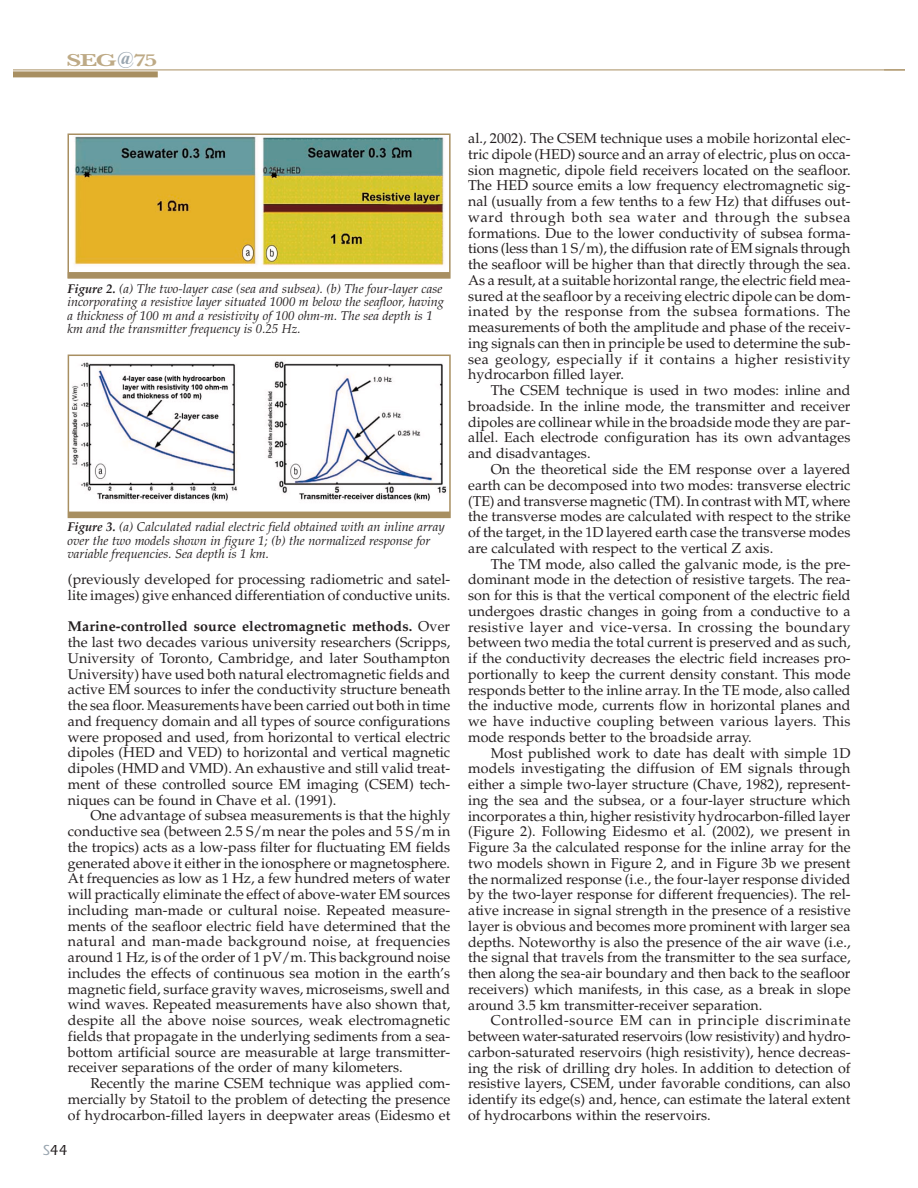
<style>
.page{position:relative;width:918px;height:1188px;background:#fff}
.page>*{position:absolute;margin:0;border:0;box-sizing:border-box;transform-origin:0 0}
.t1{font:600 18px "Baskerville";color:#beaa86;scale:1.5 1}
.t2{font:500 15px "Itc Eras";color:#231e1f}
.t3{font:14.25px/15.8px "Palatino";color:#231e1f;text-align:justify}
.t4{font:italic 12.75px/13.5px "Palatino";color:#231e1f}
.s1{color:#9aa6b0}
.s2{font-weight:700}
</style>
<div class="page">
<hr style="left:14px;top:70px;width:890px;height:1px;background:#a88f61">
<div style="left:14px;top:71px;width:144px;height:6px;background:#a88f61"></div>
<img style="left:74px;top:136px;width:370px;height:130px">
<div style="left:68px;top:133px;width:383px;height:146px;border:2px solid #a88f61"></div>
<div style="left:68px;top:272px;width:382px;height:6px;background:#a88f61"></div>
<svg style="left:71px;top:511px;width:377px;height:1px"></svg>
<img style="left:72px;top:361px;width:375px;height:140px">
<div style="left:68px;top:355px;width:383px;height:163px;border:2px solid #a88f61"></div>
<div style="left:68px;top:512px;width:382px;height:6px;background:#a88f61"></div>
<p class="t1" style="left:66px;top:49px;width:62px">SEG<span class="s1">@</span>75</p>
<p class="t4" style="left:68px;top:283px;width:378px"><span class="s2">Figure 2.</span> (a) The two-layer case (sea and subsea). (b) The four-layer case incorporating a resistive layer situated 1000 m below the seafloor, having a thickness of 100 m and a resistivity of 100 ohm-m. The sea depth is 1 km and the transmitter frequency is 0.25 Hz.</p>
<p class="t4" style="left:68px;top:522px;width:379px"><span class="s2">Figure 3.</span> (a) Calculated radial electric field obtained with an inline array over the two models shown in figure 1; (b) the normalized response for variable frequencies. Sea depth is 1 km.</p>
<p class="t3" style="left:68px;top:573px;width:384px">(previously developed for processing radiometric and satel&shy;lite images) give enhanced differentiation of conductive units.</p>
<p class="t3" style="left:68px;top:620px;width:384px"><span class="s2">Marine-controlled source electromagnetic methods.</span> Over the last two decades various university researchers (Scripps, University of Toronto, Cambridge, and later Southampton University) have used both natural electromagnetic fields and active EM sources to infer the conductivity structure beneath the sea floor. Measurements have been carried out both in time and frequency domain and all types of source configurations were proposed and used, from horizontal to vertical electric dipoles (HED and VED) to horizontal and vertical magnetic dipoles (HMD and VMD). An exhaustive and still valid treat&shy;ment of these controlled source EM imaging (CSEM) tech&shy;niques can be found in Chave et al. (1991).</p>
<p class="t3" style="left:68px;top:809px;width:384px;text-indent:22px">One advantage of subsea measurements is that the highly conductive sea (between 2.5 S/m near the poles and 5 S/m in the tropics) acts as a low-pass filter for fluctuating EM fields generated above it either in the ionosphere or magnetosphere.<br>At frequencies as low as 1 Hz, a few hundred meters of water will practically eliminate the effect of above-water EM sources including man-made or cultural noise. Repeated measure&shy;ments of the seafloor electric field have determined that the natural and man-made background noise, at frequencies around 1 Hz, is of the order of 1 pV/m. This background noise includes the effects of continuous sea motion in the earth’s magnetic field, surface gravity waves, microseisms, swell and wind waves. Repeated measurements have also shown that, despite all the above noise sources, weak electromagnetic fields that propagate in the underlying sediments from a sea&shy;bottom artificial source are measurable at large transmitter&shy;receiver separations of the order of many kilometers.</p>
<p class="t3" style="left:68px;top:1077px;width:384px;text-indent:22px">Recently the marine CSEM technique was applied com&shy;mercially by Statoil to the problem of detecting the presence of hydrocarbon-filled layers in deepwater areas (Eidesmo et</p>
<p class="t2" style="left:43px;top:1145px;width:26px"><span class="s1">S</span>44</p>
<p class="t3" style="left:468px;top:132px;width:384px">al., 2002). The CSEM technique uses a mobile horizontal elec&shy;tric dipole (HED) source and an array of electric, plus on occa&shy;sion magnetic, dipole field receivers located on the seafloor.<br>The HED source emits a low frequency electromagnetic sig&shy;nal (usually from a few tenths to a few Hz) that diffuses out&shy;ward through both sea water and through the subsea formations. Due to the lower conductivity of subsea forma&shy;tions (less than 1 S/m), the diffusion rate of EM signals through the seafloor will be higher than that directly through the sea.<br>As a result, at a suitable horizontal range, the electric field mea&shy;sured at the seafloor by a receiving electric dipole can be dom&shy;inated by the response from the subsea formations. The measurements of both the amplitude and phase of the receiv&shy;ing signals can then in principle be used to determine the sub&shy;sea geology, especially if it contains a higher resistivity hydrocarbon filled layer.</p>
<p class="t3" style="left:468px;top:384px;width:384px;text-indent:22px">The CSEM technique is used in two modes: inline and broadside. In the inline mode, the transmitter and receiver dipoles are collinear while in the broadside mode they are par&shy;allel. Each electrode configuration has its own advantages and disadvantages.</p>
<p class="t3" style="left:468px;top:463px;width:384px;text-indent:22px">On the theoretical side the EM response over a layered earth can be decomposed into two modes: transverse electric (TE) and transverse magnetic (TM). In contrast with MT, where the transverse modes are calculated with respect to the strike of the target, in the 1D layered earth case the transverse modes are calculated with respect to the vertical Z axis.</p>
<p class="t3" style="left:468px;top:557px;width:384px;text-indent:22px">The TM mode, also called the galvanic mode, is the pre&shy;dominant mode in the detection of resistive targets. The rea&shy;son for this is that the vertical component of the electric field undergoes drastic changes in going from a conductive to a resistive layer and vice-versa. In crossing the boundary between two media the total current is preserved and as such, if the conductivity decreases the electric field increases pro&shy;portionally to keep the current density constant. This mode responds better to the inline array. In the TE mode, also called the inductive mode, currents flow in horizontal planes and we have inductive coupling between various layers. This mode responds better to the broadside array.</p>
<p class="t3" style="left:468px;top:746px;width:384px;text-indent:22px">Most published work to date has dealt with simple 1D models investigating the diffusion of EM signals through either a simple two-layer structure (Chave, 1982), represent&shy;ing the sea and the subsea, or a four-layer structure which incorporates a thin, higher resistivity hydrocarbon-filled layer (Figure 2). Following Eidesmo et al. (2002), we present in Figure 3a the calculated response for the inline array for the two models shown in Figure 2, and in Figure 3b we present the normalized response (i.e., the four-layer response divided by the two-layer response for different frequencies). The rel&shy;ative increase in signal strength in the presence of a resistive layer is obvious and becomes more prominent with larger sea depths. Noteworthy is also the presence of the air wave (i.e., the signal that travels from the transmitter to the sea surface, then along the sea-air boundary and then back to the seafloor receivers) which manifests, in this case, as a break in slope around 3.5 km transmitter-receiver separation.</p>
<p class="t3" style="left:468px;top:1014px;width:384px;text-indent:22px">Controlled-source EM can in principle discriminate between water-saturated reservoirs (low resistivity) and hydro&shy;carbon-saturated reservoirs (high resistivity), hence decreas&shy;ing the risk of drilling dry holes. In addition to detection of resistive layers, CSEM, under favorable conditions, can also identify its edge(s) and, hence, can estimate the lateral extent of hydrocarbons within the reservoirs.</p>
</div>
